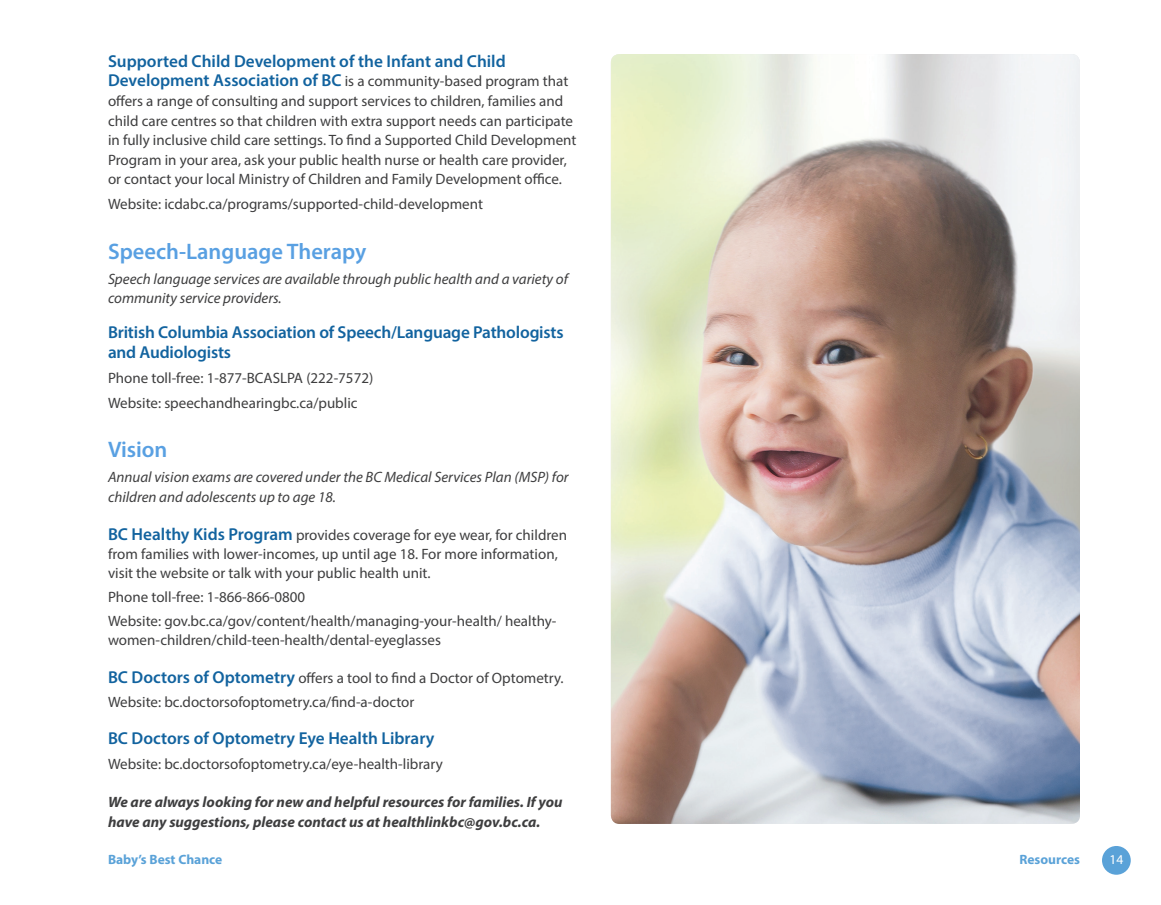
<style>
.page{position:relative;width:1161px;height:905px;background:#fff}
.page>*{position:absolute;margin:0;border:0;box-sizing:border-box;transform-origin:0 0}
.t1{font:600 22.5px "Myriad Pro";color:#59a0e2}
.t2{font:600 17.25px/19.5px "Myriad Pro";letter-spacing:-.01em;color:#12639f}
.t3{font:15px/19.5px "Myriad Pro";color:#3e3e3f}
.t4{font:italic 15px/19.5px "Myriad Pro";color:#3e3e3f}
.t5{font:italic 700 15px/19.5px "Myriad Pro";color:#3e3e3f}
.t6{font:700 13.5px "Myriad Pro";color:#5aa2d8}
.t7{font:13.5px "Myriad Pro";color:#fff}
.s1{font-weight:600;font-size:17.25px;color:#12639f}
</style>
<div class="page">
<div style="left:1102px;top:846px;width:29px;height:28px;background:#5aa2d8;border-radius:50%"></div>
<img style="left:611px;top:54px;width:469px;height:770px">
<p class="t2" style="left:108px;top:51px;width:399px">Supported Child Development of the Infant and Child</p>
<p class="t3" style="left:108px;top:71px;width:470px"><span class="s1">Development Association of BC</span> is a community-based program that offers a range of consulting and support services to children, families and child care centres so that children with extra support needs can participate in fully inclusive child care settings. To find a Supported Child Development Program in your area, ask your public health nurse or health care provider, or contact your local Ministry of Children and Family Development office.</p>
<p class="t3" style="left:108px;top:194px;width:377px">Website: icdabc.ca/programs/supported-child-development</p>
<h1 class="t1" style="left:108px;top:237px;width:260px">Speech-Language Therapy</h1>
<p class="t4" style="left:108px;top:268px;width:462px">Speech language services are available through public health and a variety of community service providers.</p>
<p class="t2" style="left:108px;top:322px;width:457px">British Columbia Association of Speech/Language Pathologists and Audiologists</p>
<p class="t3" style="left:108px;top:365px;width:267px;line-height:24.9px">Phone toll-free: 1-877-BCASLPA (222-7572)<br>Website: speechandhearingbc.ca/public</p>
<h1 class="t1" style="left:108px;top:435px;width:61px">Vision</h1>
<p class="t4" style="left:108px;top:467px;width:462px">Annual vision exams are covered under the BC Medical Services Plan (MSP) for children and adolescents up to age 18.</p>
<p class="t3" style="left:108px;top:525px;width:461px;line-height:18.8px"><span class="s1">BC Healthy Kids Program</span> provides coverage for eye wear, for children from families with lower-incomes, up until age 18. For more information, visit the website or talk with your public health unit.</p>
<p class="t3" style="left:108px;top:584px;width:450px;line-height:24.2px">Phone toll-free: 1-866-866-0800<br>Website: gov.bc.ca/gov/content/health/managing-your-health/ healthy-</p>
<p class="t3" style="left:108px;top:630px;width:334px">women-children/child-teen-health/dental-eyeglasses</p>
<p class="t3" style="left:108px;top:665px;width:457px;line-height:24.2px"><span class="s1">BC Doctors of Optometry</span> offers a tool to find a Doctor of Optometry.<br>Website: bc.doctorsofoptometry.ca/find-a-doctor</p>
<p class="t2" style="left:108px;top:728px;width:328px">BC Doctors of Optometry Eye Health Library</p>
<p class="t3" style="left:108px;top:753px;width:336px">Website: bc.doctorsofoptometry.ca/eye-health-library</p>
<p class="t5" style="left:108px;top:791px;width:456px">We are always looking for new and helpful resources for families. If you have any suggestions, please contact us at healthlinkbc@gov.bc.ca.</p>
<p class="t6" style="left:108px;top:851px;width:116px">Baby’s Best Chance</p>
<p class="t6" style="left:1019px;top:851px;width:62px">Resources</p>
<p class="t7" style="left:1109px;top:851px;width:15px">14</p>
</div>
